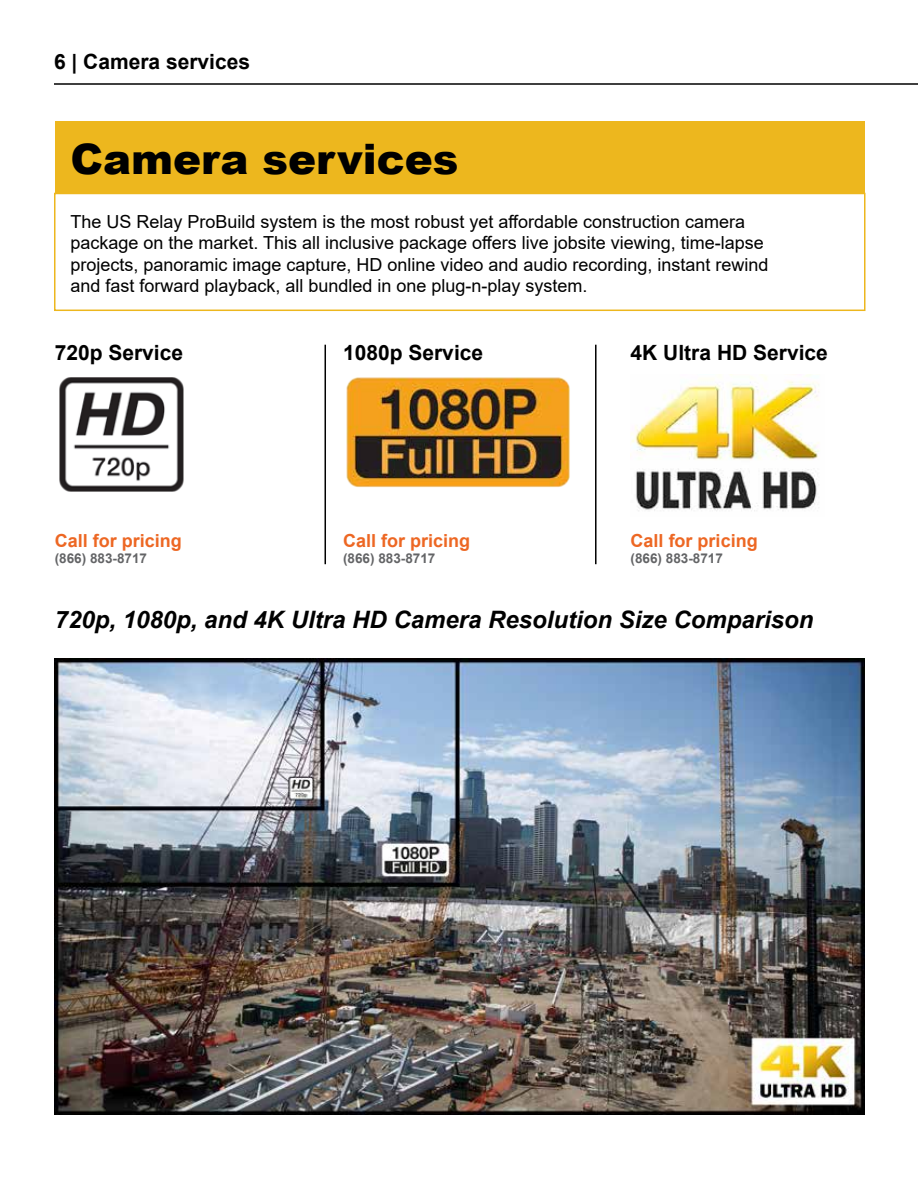
<style>
.page{position:relative;width:918px;height:1188px;background:#fff}
.page>*{position:absolute;margin:0;border:0;box-sizing:border-box;transform-origin:0 0}
.t1{font:900 42px "Arial";color:#000}
.t2{font:italic 700 24px "Arial";color:#000}
.t3{font:700 21px "Arial";color:#000}
.t4{font:18px/21.6px "Arial";color:#000}
.t5{font:700 18px "Arial";color:#ed6723}
.t6{font:700 13.5px "Arial";color:#636466}
</style>
<div class="page">
<hr style="left:54px;top:83px;width:864px;height:2px;background:#000">
<div style="left:55px;top:122px;width:810px;height:72px;background:#edb71e"></div>
<div style="left:54px;top:193px;width:812px;height:118px;border:2px solid #edb71e"></div>
<hr style="left:595px;top:345px;width:2px;height:219px;background:#000">
<hr style="left:325px;top:345px;width:1px;height:219px;background:#000">
<img style="left:54px;top:658px;width:811px;height:456px">
<img style="left:59px;top:377px;width:125px;height:115px">
<img style="left:631px;top:375px;width:189px;height:136px">
<img style="left:346px;top:377px;width:224px;height:111px">
<p class="t3" style="left:54px;top:47px;width:198px">6 | Camera services</p>
<h1 class="t1" style="left:70px;top:128px;width:390px">Camera services</h1>
<p class="t4" style="left:70px;top:210px;width:700px">The US Relay ProBuild system is the most robust yet affordable construction camera package on the market. This all inclusive package offers live jobsite viewing, time-lapse projects, panoramic image capture, HD online video and audio recording, instant rewind and fast forward playback, all bundled in one plug-n-play system.</p>
<p class="t3" style="left:55px;top:338px;width:130px">720p Service</p>
<p class="t3" style="left:343px;top:338px;width:142px">1080p Service</p>
<p class="t3" style="left:631px;top:338px;width:199px">4K Ultra HD Service</p>
<p class="t5" style="left:55px;top:528px;width:129px">Call for pricing</p>
<p class="t6" style="left:55px;top:548px;width:94px">(866) 883-8717</p>
<p class="t5" style="left:343px;top:528px;width:129px">Call for pricing</p>
<p class="t6" style="left:343px;top:548px;width:94px">(866) 883-8717</p>
<p class="t5" style="left:631px;top:528px;width:129px">Call for pricing</p>
<p class="t6" style="left:631px;top:548px;width:94px">(866) 883-8717</p>
<h2 class="t2" style="left:55px;top:604px;width:760px">720p, 1080p, and 4K Ultra HD Camera Resolution Size Comparison</h2>
</div>
